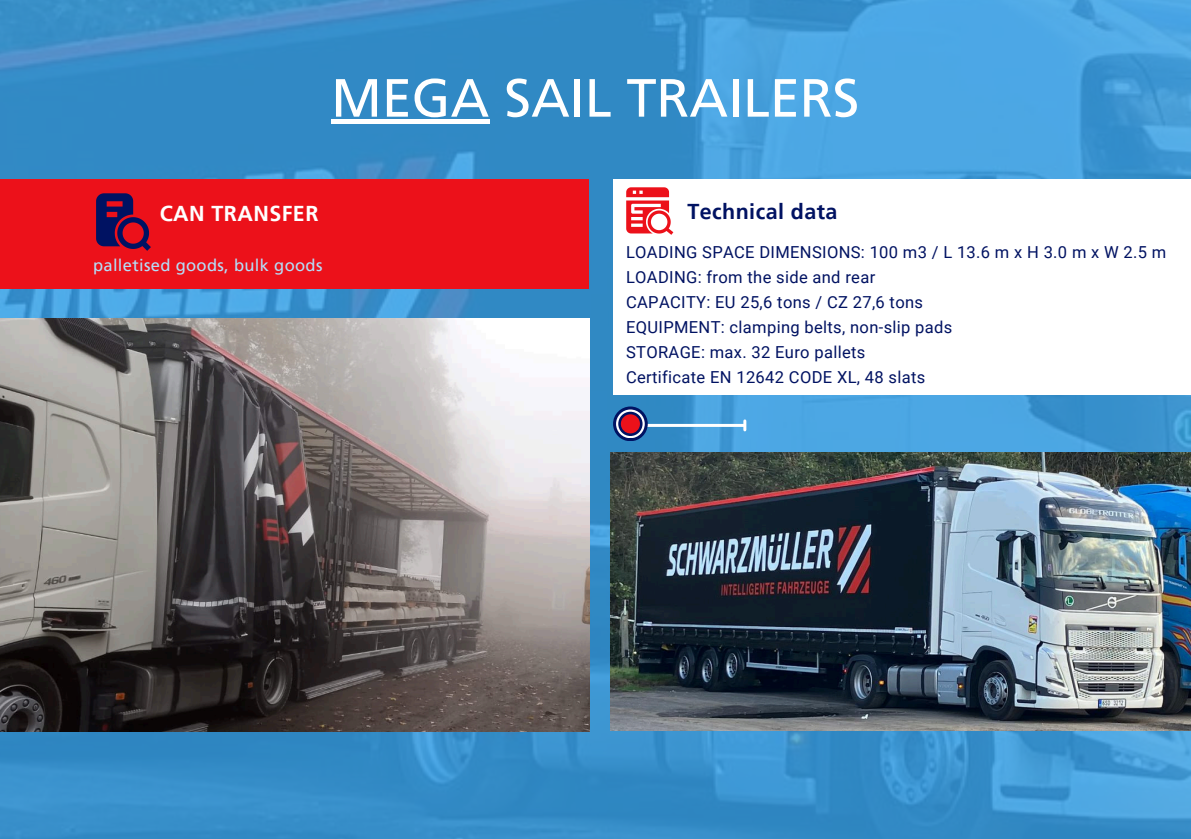
<style>
.page{position:relative;width:1191px;height:839px;background:#fff}
.page>*{position:absolute;margin:0;border:0;box-sizing:border-box;transform-origin:0 0}
.t1{font:53.8px "Frutiger LT Pro";color:#fff}
.t2{font:700 21.4px "Frutiger LT Pro";letter-spacing:.02em;color:#001262}
.t3{font:700 21.4px "Frutiger LT Pro";letter-spacing:.02em;color:#fff}
.t4{font:16.6px "Roboto";letter-spacing:.02em;color:#001262}
.t5{font:16.6px "Frutiger LT Pro";letter-spacing:.02em;color:#b5def8}
</style>
<div class="page">
<img style="left:0;top:0;width:1191px;height:838px">
<img style="left:610px;top:453px;width:581px;height:277px">
<div style="left:0;top:179px;width:588px;height:110px;background:#ec111a"></div>
<div style="left:613px;top:179px;width:578px;height:216px;background:#fff"></div>
<svg style="left:626px;top:187px;width:47px;height:48px"></svg>
<svg style="left:96px;top:193px;width:55px;height:57px"></svg>
<hr style="left:630px;top:424px;width:114px;height:3px;background:#fff">
<svg style="left:743px;top:421px;width:3px;height:9px"></svg>
<svg style="left:613px;top:406px;width:35px;height:35px"></svg>
<svg style="left:616px;top:409px;width:29px;height:29px"></svg>
<svg style="left:618px;top:411px;width:25px;height:25px"></svg>
<div style="left:621px;top:414px;width:19px;height:19px;background:#ec111a;border-radius:50%"></div>
<img style="left:0;top:318px;width:589px;height:413px">
<hr style="left:331px;top:120px;width:158px;height:4px;background:#fff">
<p class="t1" style="left:331px;top:65px;width:530px">MEGA SAIL TRAILERS</p>
<p class="t3" style="left:160px;top:200px;width:160px">CAN TRANSFER</p>
<h3 class="t2" style="left:687px;top:198px;width:152px">Technical data</h3>
<p class="t5" style="left:93px;top:255px;width:231px">palletised goods, bulk goods</p>
<h1 class="t4" style="left:626px;top:242px;width:542px">LOADING SPACE DIMENSIONS: 100 m3 / L 13.6 m x H 3.0 m x W 2.5 m</h1>
<p class="t4" style="left:626px;top:267px;width:251px">LOADING: from the side and rear</p>
<h2 class="t4" style="left:626px;top:293px;width:299px">CAPACITY: EU 25,6 tons / CZ 27,6 tons</h2>
<p class="t4" style="left:626px;top:318px;width:328px">EQUIPMENT: clamping belts, non-slip pads</p>
<p class="t4" style="left:626px;top:342px;width:241px">STORAGE: max. 32 Euro pallets</p>
<p class="t4" style="left:626px;top:368px;width:301px">Certificate EN 12642 CODE XL, 48 slats</p>
</div>
